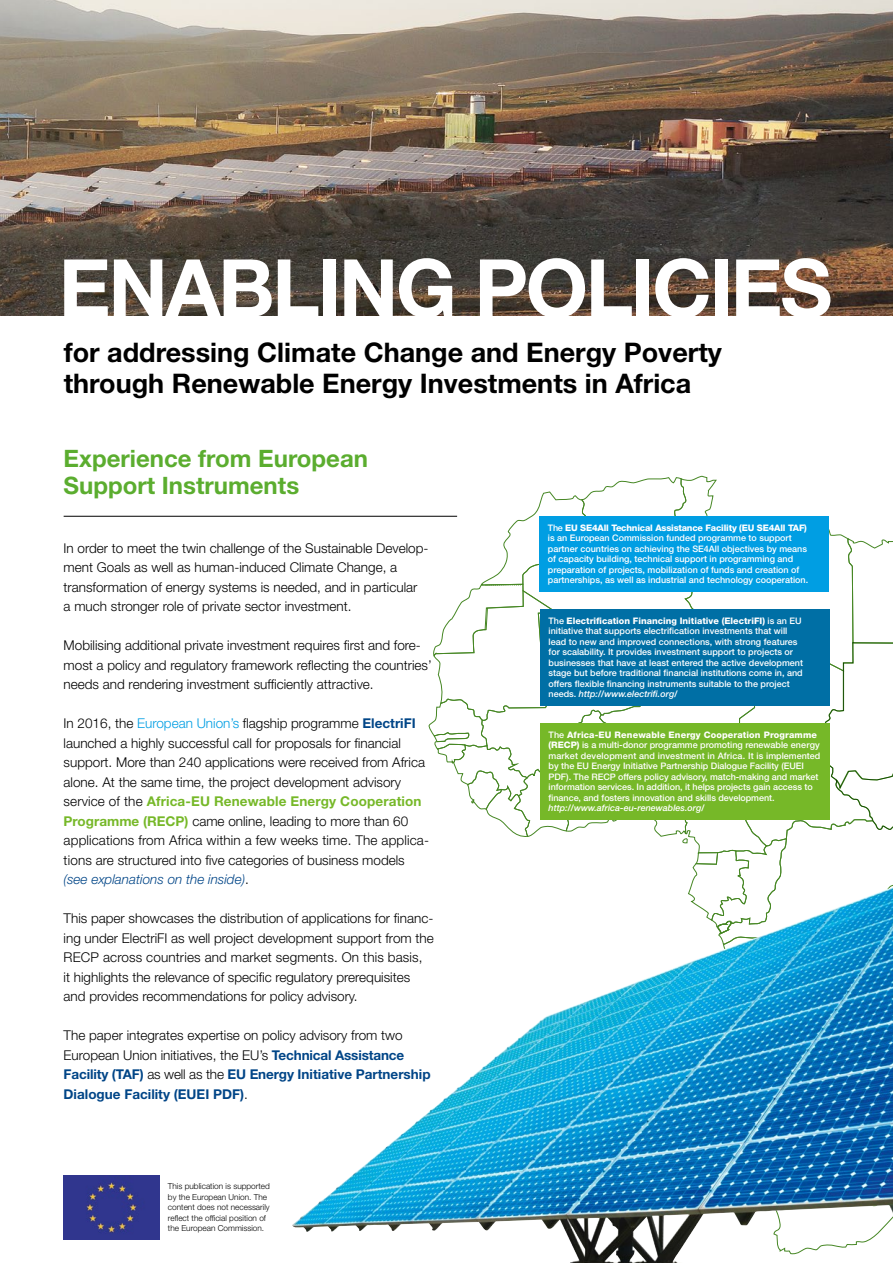
<style>
.page{position:relative;width:893px;height:1263px;background:#fff}
.page>*{position:absolute;margin:0;border:0;box-sizing:border-box;transform-origin:0 0}
.t1{font:700 80.4px "Helvetica Neue LT Std";letter-spacing:-.03em;color:#fff}
.t2{font:700 27px/31.5px "Helvetica Neue LT Std";color:#000}
.t3{font:700 24px/27px "Helvetica Neue LT Std";color:#5bad2f}
.t4{font:300 13.5px/19.5px "Helvetica Neue LT Std";color:#000}
.t5{font:500 9px/10.5px "Helvetica Neue LT Std";color:#fff}
.t6{font:italic 500 9px "Helvetica Neue LT Std";color:#fff}
.t7{font:300 8.25px/10.5px "Helvetica Neue LT Std";color:#000}
.s1{color:#009ee3}
.s2{font-weight:700;color:#004587}
.s3{font-weight:700;color:#76b828}
.s4{font-style:italic;color:#004587}
.s5{font-weight:800}
.s6{font-style:italic}
</style>
<div class="page">
<svg style="left:429px;top:476px;width:464px;height:749px"></svg>
<img style="left:292px;top:889px;width:595px;height:374px">
<img style="left:0;top:0;width:893px;height:316px">
<hr style="left:64px;top:516px;width:393px;height:1px;background:#000">
<div style="left:539px;top:516px;width:289px;height:76px;background:#009ee3"></div>
<div style="left:540px;top:609px;width:289px;height:97px;background:#006fa5"></div>
<div style="left:540px;top:723px;width:289px;height:97px;background:#76b828"></div>
<img style="left:64px;top:1176px;width:95px;height:63px">
<h1 class="t1" style="left:59px;top:238px;width:775px">ENABLING POLICIES</h1>
<h2 class="t2" style="left:64px;top:336px;width:660px">for addressing Climate Change and Energy Poverty through Renewable Energy Investments in Africa</h2>
<h3 class="t3" style="left:64px;top:444px;width:306px">Experience from European<br>Support Instruments</h3>
<p class="t4" style="left:64px;top:538px;width:366px">In order to meet the twin challenge of the Sustainable Develop&shy;ment Goals as well as human-induced Climate Change, a transformation of energy systems is needed, and in particular<br>a much stronger role of private sector investment.</p>
<p class="t4" style="left:64px;top:635px;width:370px">Mobilising additional private investment requires first and fore&shy;most a policy and regulatory framework reflecting the countries’ needs and rendering investment sufficiently attractive.</p>
<p class="t4" style="left:64px;top:713px;width:367px">In 2016, the <span class="s1">European Union’s</span> flagship programme <span class="s2">ElectriFI </span>launched a highly successful call for proposals for financial support. More than 240 applications were received from Africa alone. At the same time, the project development advisory service of the <span class="s3">Africa-EU Renewable Energy Cooperation Programme (RECP)</span> came online, leading to more than 60 applications from Africa within a few weeks time. The applica&shy;tions are structured into five categories of business models <span class="s4">(see explanations on the inside)</span>.</p>
<p class="t4" style="left:64px;top:908px;width:372px">This paper showcases the distribution of applications for financ&shy;ing under ElectriFI as well project development support from the RECP across countries and market segments. On this basis,<br>it highlights the relevance of specific regulatory prerequisites and provides recommendations for policy advisory.</p>
<p class="t4" style="left:64px;top:1025px;width:368px">The paper integrates expertise on policy advisory from two European Union initiatives, the EU’s <span class="s2">Technical Assistance Facility (TAF)</span> as well as the <span class="s2">EU Energy Initiative Partnership Dialogue Facility (EUEI PDF)</span>.</p>
<p class="t7" style="left:168px;top:1181px;width:103px">This publication is supported by the European Union. The content does not necessarily reflect the official position of the European Commission.</p>
<p class="t5" style="left:548px;top:522px;width:262px">The <span class="s5">EU SE4All Technical Assistance Facility (EU SE4All TAF) </span>is an European Commission funded programme to support partner countries on achieving the SE4All objectives by means of capacity building, technical support in programming and preparation of projects, mobilization of funds and creation of partnerships, as well as industrial and technology cooperation.</p>
<p class="t5" style="left:549px;top:615px;width:256px">The <span class="s5">Electrification Financing Initiative (ElectriFI)</span> is an EU initiative that supports electrification investments that will lead to new and improved connections, with strong features for scalability. It provides investment support to projects or businesses that have at least entered the active development stage but before traditional financial institutions come in, and offers flexible financing instruments suitable to the project needs. <span class="s6">http://www.electrifi.org/</span></p>
<p class="t5" style="left:549px;top:729px;width:273px">The <span class="s5">Africa-EU Renewable Energy Cooperation Programme (RECP)</span> is a multi-donor programme promoting renewable energy market development and investment in Africa. It is implemented by the EU Energy Initiative Partnership Dialogue Facility (EUEI PDF). The RECP offers policy advisory, match-making and market information services. In addition, it helps projects gain access to finance, and fosters innovation and skills development.</p>
<p class="t6" style="left:549px;top:803px;width:158px">http://www.africa-eu-renewables.org/</p>
</div>
